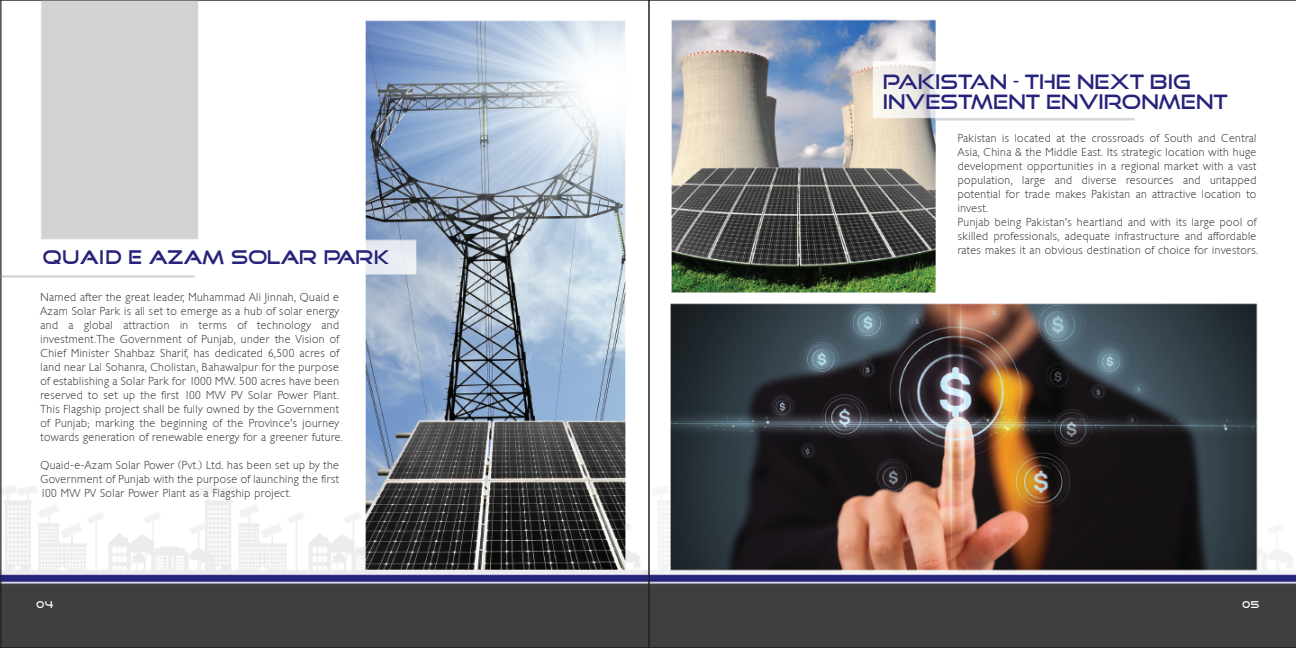
<style>
.page{position:relative;width:1296px;height:648px;background:#fff}
.page>*{position:absolute;margin:0;border:0;box-sizing:border-box;transform-origin:0 0}
.t1{font:20px/20px "Good Times Rg";color:#26237b}
.t2{font:20px "Good Times";color:#26237b}
.t3{font:200 11px/14px "Chantilly";letter-spacing:.04em;color:#231f20}
.t4{font:10px "Good Times";color:#fff}
</style>
<div class="page">
<img style="left:0;top:0;width:647px;height:648px">
<img style="left:649px;top:0;width:647px;height:648px">
<h1 class="t2" style="left:42px;top:248px;width:348px">QUAID E AZAM SOLAR PARK</h1>
<p class="t3" style="left:40px;top:290px;width:304px">Named after the great leader, Muhammad Ali Jinnah, Quaid e Azam Solar Park is all set to emerge as a hub of solar energy and a global attraction in terms of technology and investment.The Government of Punjab, under the Vision of Chief Minister Shahbaz Sharif, has dedicated 6,500 acres of land near Lal Sohanra, Cholistan, Bahawalpur for the purpose of establishing a Solar Park for 1000 MW. 500 acres have been reserved to set up the first 100 MW PV Solar Power Plant.<br>This Flagship project shall be fully owned by the Government of Punjab; marking the beginning of the Province’s journey towards generation of renewable energy for a greener future.</p>
<p class="t3" style="left:40px;top:458px;width:300px;text-align:justify">Quaid-e-Azam Solar Power (Pvt.) Ltd. has been set up by the Government of Punjab with the purpose of launching the first 100 MW PV Solar Power Plant as a Flagship project.</p>
<h1 class="t1" style="left:883px;top:72px;width:347px">PAKISTAN - THE NEXT BIG<br>INVESTMENT ENVIRONMENT</h1>
<p class="t3" style="left:958px;top:131px;width:302px">Pakistan is located at the crossroads of South and Central Asia, China &amp; the Middle East. Its strategic location with huge development opportunities in a regional market with a vast population, large and diverse resources and untapped potential for trade makes Pakistan an attractive location to invest.<br>Punjab being Pakistan’s heartland and with its large pool of skilled professionals, adequate infrastructure and affordable rates makes it an obvious destination of choice for investors.</p>
<p class="t4" style="left:36px;top:600px;width:19px">04</p>
<p class="t4" style="left:1242px;top:600px;width:18px">05</p>
</div>
